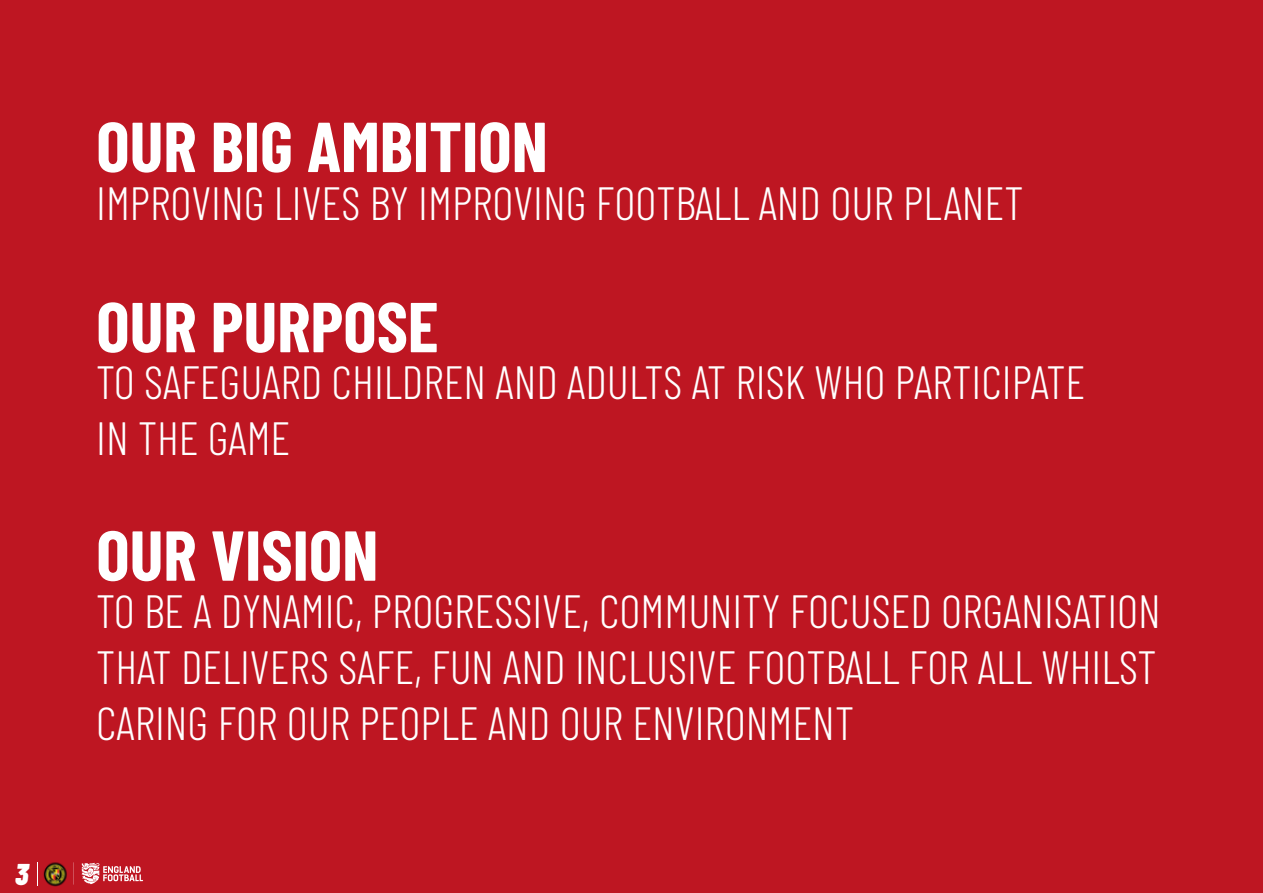
<style>
.page{position:relative;width:1263px;height:893px;background:#be1622}
.page>*{position:absolute;margin:0;border:0;box-sizing:border-box;transform-origin:0 0}
.t1{font:700 70.5px "Barlow Condensed";color:#fff}
.t2{font:300 46.5px/55.8px "Barlow Condensed";color:#fff}
.t3{font:italic 900 30px "Barlow Condensed";color:#fff}
</style>
<div class="page">
<img style="left:43px;top:862px;width:24px;height:25px">
<svg style="left:73px;top:862px;width:1px;height:23px"></svg>
<svg style="left:82px;top:863px;width:61px;height:21px"></svg>
<p class="t3" style="left:15px;top:853px;width:15px">3</p>
<h1 class="t1" style="left:96px;top:97px;width:453px">OUR BIG AMBITION</h1>
<p class="t2" style="left:96px;top:172px;width:929px">IMPROVING LIVES BY IMPROVING FOOTBALL AND OUR PLANET</p>
<h1 class="t1" style="left:96px;top:277px;width:344px">OUR PURPOSE</h1>
<p class="t2" style="left:96px;top:351px;width:990px">TO SAFEGUARD CHILDREN AND ADULTS AT RISK WHO PARTICIPATE<br>IN THE GAME</p>
<h1 class="t1" style="left:96px;top:505px;width:284px">OUR VISION</h1>
<p class="t2" style="left:96px;top:580px;width:1066px;text-align:justify">TO BE A DYNAMIC, PROGRESSIVE, COMMUNITY FOCUSED ORGANISATION THAT DELIVERS SAFE, FUN AND INCLUSIVE FOOTBALL FOR ALL WHILST CARING FOR OUR PEOPLE AND OUR ENVIRONMENT</p>
</div>
